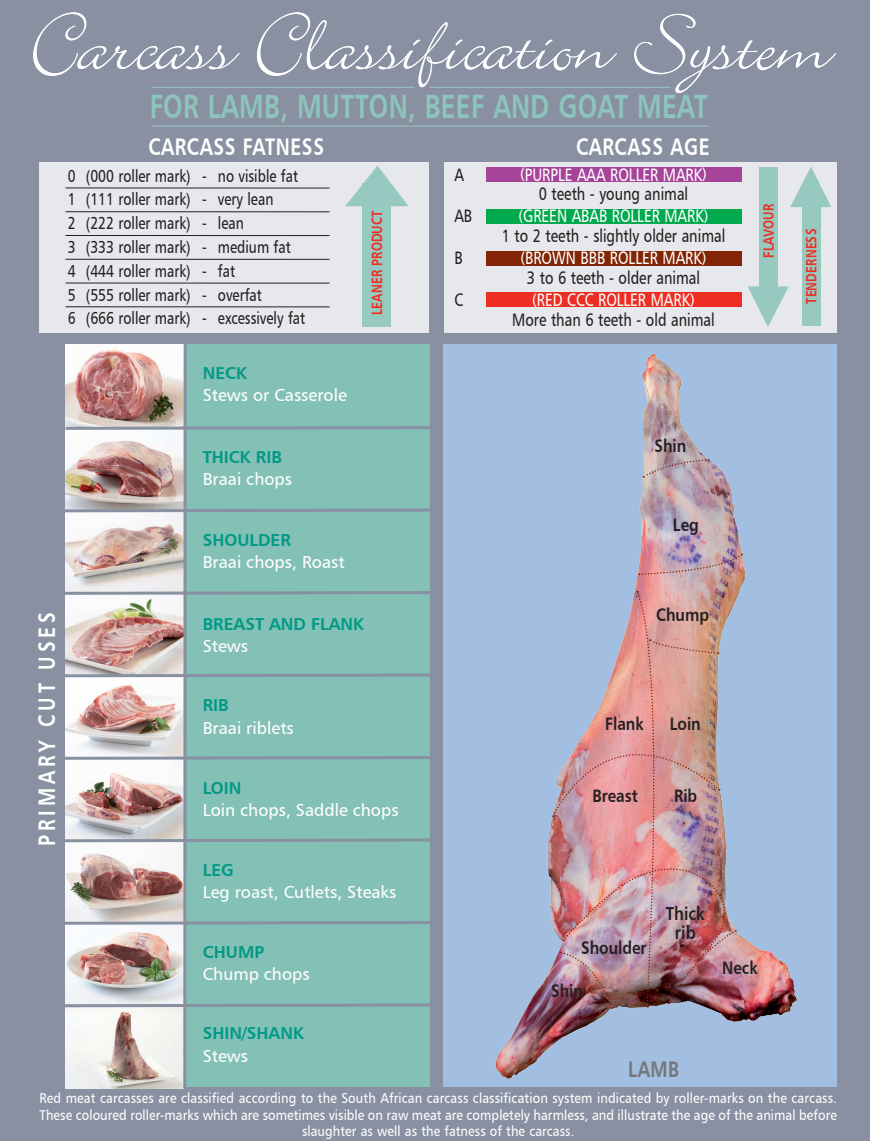
<style>
.page{position:relative;width:870px;height:1141px;background:#fff}
.page>*{position:absolute;margin:0;border:0;box-sizing:border-box;transform-origin:0 0}
.t1{font:33.75px "Humanist 777 BT Bold B";color:#8dc4bb;scale:.77 1}
.t2{font:24px "Humanist 777 BT Bold B";letter-spacing:.2em;color:#fff;scale:.8 1}
.t3{font:22.5px "Humanist 777 BT Bold B";color:#757679;scale:.8 1}
.t4{font:18.75px/18.8px "Humanist 777 BT Bold B";color:#231f20;text-align:center;scale:.85 1}
.t5{font:18px/19.9px "Humanist 777 BT Roman B";color:#231f20;text-align:center;scale:.8 1}
.t6{font:18px/19.9px "Humanist 777 BT Roman B";color:#fff;text-align:center;scale:.8 1}
.t7{font:18px "Humanist 777 BT Bold B";color:#231f20;scale:.85 1}
.t8{font:17.25px/23.8px "Humanist 777 BT Roman B";color:#231f20;scale:.8 1}
.t9{font:17.25px "Humanist 777 BT Roman B";color:#fff}
.t10{font:17.25px "Humanist 777 BT Bold B";color:#009a86}
.t11{font:15px "Humanist 777 BT Bold B";letter-spacing:.01em;color:#ee2e22;scale:.8 1}
.t12{font:14.25px/16.5px "Humanist 777 BT Roman B";letter-spacing:.005em;color:#fff;text-align:center;scale:.9 1}
.s1{font-size:15.3px}
.s2{color:#231f20}
.s3{font-size:15.3px;color:#fff}
.s4{color:#fff}
</style>
<div class="page">
<div style="left:0;top:0;width:870px;height:1140px;background:#8890a1"></div>
<svg style="left:65px;top:344px;width:365px;height:745px;background:#9cbfb7"></svg>
<div style="left:443px;top:344px;width:394px;height:743px;background:#a2bee0"></div>
<div style="left:39px;top:162px;width:390px;height:170px;background:#e7e8ec"></div>
<div style="left:363px;top:182px;width:28px;height:144px;background:#98c9c1"></div>
<svg style="left:345px;top:166px;width:64px;height:40px"></svg>
<img style="left:495px;top:353px;width:302px;height:726px">
<svg style="left:642px;top:458px;width:67px;height:20px"></svg>
<img style="left:639px;top:554px;width:103px;height:21px">
<img style="left:551px;top:590px;width:185px;height:418px">
<div style="left:444px;top:162px;width:393px;height:170px;background:#e7e8ec"></div>
<div style="left:802px;top:202px;width:18px;height:124px;background:#98c9c1"></div>
<svg style="left:790px;top:167px;width:41px;height:40px"></svg>
<div style="left:759px;top:167px;width:18px;height:130px;background:#98c9c1"></div>
<svg style="left:748px;top:286px;width:41px;height:41px"></svg>
<div style="left:486px;top:167px;width:256px;height:15px;background:#a54499"></div>
<div style="left:486px;top:208px;width:256px;height:15px;background:#00a94e"></div>
<div style="left:486px;top:251px;width:256px;height:15px;background:#812504"></div>
<div style="left:486px;top:292px;width:256px;height:15px;background:#ee2e22"></div>
<hr style="left:65px;top:188px;width:265px;height:1px;background:#231f20">
<hr style="left:65px;top:211px;width:265px;height:1px;background:#231f20">
<hr style="left:65px;top:235px;width:265px;height:1px;background:#231f20">
<hr style="left:65px;top:259px;width:265px;height:1px;background:#231f20">
<hr style="left:65px;top:283px;width:265px;height:1px;background:#231f20">
<hr style="left:65px;top:306px;width:265px;height:1px;background:#231f20">
<svg style="left:34px;top:12px;width:802px;height:81px"></svg>
<hr style="left:151px;top:126px;width:557px;height:1px;background:#96c8c0">
<hr style="left:429px;top:87px;width:242px;height:1px;background:#96c8c0">
<hr style="left:152px;top:87px;width:263px;height:1px;background:#96c8c0">
<h1 class="t1" style="left:150px;top:85px;width:22px">FOR</h1>
<h1 class="t1" style="left:208px;top:85px;width:24px">LAMB</h1>
<h1 class="t1" style="left:280px;top:85px;width:46px">, MUTTON</h1>
<h1 class="t1" style="left:408px;top:85px;width:42px">, BEEF</h1>
<h1 class="t1" style="left:493px;top:85px;width:25px">AND</h1>
<h1 class="t1" style="left:558px;top:85px;width:24px">GOAT</h1>
<h1 class="t1" style="left:637px;top:85px;width:24px">MEAT</h1>
<h2 class="t2" style="left:148px;top:132px;width:33px">CARCASS</h2>
<h2 class="t2" style="left:243px;top:132px;width:28px">FATNESS</h2>
<p class="t8" style="left:68px;top:163px;width:298px">0 (000 roller mark) - no visible fat<br>1 (111 roller mark) - very lean<br>2 (222 roller mark) - lean<br>3 (333 roller mark) - medium fat<br>4 (444 roller mark) - fat<br>5 (555 roller mark) - overfat<br>6 (666 roller mark) - excessively fat</p>
<p class="t10" style="left:203px;top:362px;width:46px">NECK</p>
<p class="t9" style="left:203px;top:384px;width:146px">Stews or Casserole</p>
<p class="t11" style="left:367px;top:314px;width:130px;rotate:-90deg">LEANER PRODUCT</p>
<h2 class="t2" style="left:32px;top:845px;width:294px;rotate:-90deg">PRIMARY CUT USES</h2>
<p class="t10" style="left:203px;top:445px;width:81px">THICK RIB</p>
<p class="t9" style="left:203px;top:468px;width:91px">Braai chops</p>
<p class="t10" style="left:203px;top:529px;width:90px">SHOULDER</p>
<p class="t9" style="left:203px;top:551px;width:143px">Braai chops, Roast</p>
<p class="t10" style="left:203px;top:612px;width:163px">BREAST AND FLANK</p>
<p class="t9" style="left:203px;top:635px;width:47px">Stews</p>
<p class="t10" style="left:203px;top:694px;width:28px">RIB</p>
<p class="t9" style="left:203px;top:716px;width:93px">Braai riblets</p>
<p class="t10" style="left:203px;top:777px;width:40px">LOIN</p>
<p class="t9" style="left:203px;top:799px;width:197px">Loin chops, Saddle chops</p>
<p class="t10" style="left:203px;top:858px;width:33px">LEG</p>
<p class="t9" style="left:203px;top:881px;width:195px">Leg roast, Cutlets, Steaks</p>
<p class="t10" style="left:203px;top:940px;width:63px">CHUMP</p>
<p class="t9" style="left:203px;top:962px;width:109px">Chump chops</p>
<p class="t10" style="left:203px;top:1022px;width:103px">SHIN/SHANK</p>
<p class="t9" style="left:203px;top:1044px;width:47px">Stews</p>
<h2 class="t2" style="left:576px;top:131px;width:33px">CARCASS</h2>
<h2 class="t2" style="left:670px;top:131px;width:33px">AGE</h2>
<p class="t5" style="left:454px;top:164px;width:13px">A</p>
<p class="t6" style="left:520px;top:164px;width:235px"><span class="s1">(</span>purple AAA roller mark<span class="s1">)<br></span><span class="s2">0 teeth - young animal</span></p>
<p class="t5" style="left:454px;top:206px;width:24px">AB</p>
<p class="t5" style="left:502px;top:206px;width:281px"><span class="s3">(</span><span class="s4">green ABAB roller mark</span><span class="s3">)<br></span>1 to 2 teeth - slightly older animal</p>
<p class="t5" style="left:454px;top:248px;width:12px">B</p>
<p class="t5" style="left:520px;top:248px;width:234px"><span class="s3">(</span><span class="s4">brown BBB roller mark</span><span class="s3">)<br></span>3 to 6 teeth - older animal</p>
<p class="t5" style="left:454px;top:289px;width:12px">C</p>
<p class="t6" style="left:532px;top:289px;width:205px"><span class="s1">(</span>red CCC roller mark<span class="s1">)</span></p>
<p class="t5" style="left:454px;top:309px;width:31px">M</p>
<p class="t5" style="left:525px;top:309px;width:238px">ore than 6 teeth - old animal</p>
<p class="t11" style="left:759px;top:257px;width:68px;rotate:-90deg">FLAVOUR</p>
<p class="t11" style="left:802px;top:304px;width:93px;rotate:-90deg">TENDERNESS</p>
<p class="t7" style="left:654px;top:434px;width:39px">SHIN</p>
<p class="t7" style="left:673px;top:513px;width:32px">LEG</p>
<p class="t7" style="left:656px;top:603px;width:64px">CHUMP</p>
<p class="t7" style="left:605px;top:712px;width:47px">FLANK</p>
<p class="t7" style="left:670px;top:712px;width:38px">LOIN</p>
<p class="t7" style="left:592px;top:783px;width:55px">BREAST</p>
<p class="t7" style="left:674px;top:783px;width:29px">RIB</p>
<p class="t7" style="left:581px;top:936px;width:79px">SHOULDER</p>
<p class="t7" style="left:551px;top:978px;width:39px">SHIN</p>
<h3 class="t4" style="left:666px;top:903px;width:48px">THICK<br>RIB</h3>
<p class="t7" style="left:722px;top:955px;width:43px">NECK</p>
<h3 class="t3" style="left:628px;top:1054px;width:17px">LAMB</h3>
<p class="t12" style="left:39px;top:1089px;width:887px">Red meat carcasses are classified accor-ding to the South African carcass classifi-cation system indicated by roller-marks on the carcass.<br>These coloured roller-marks which are sometimes visible on raw meat are com- plete-ly harmless, and illustrate the age of the animal before slaughter as well as the fatness of the carcass.</p>
</div>
